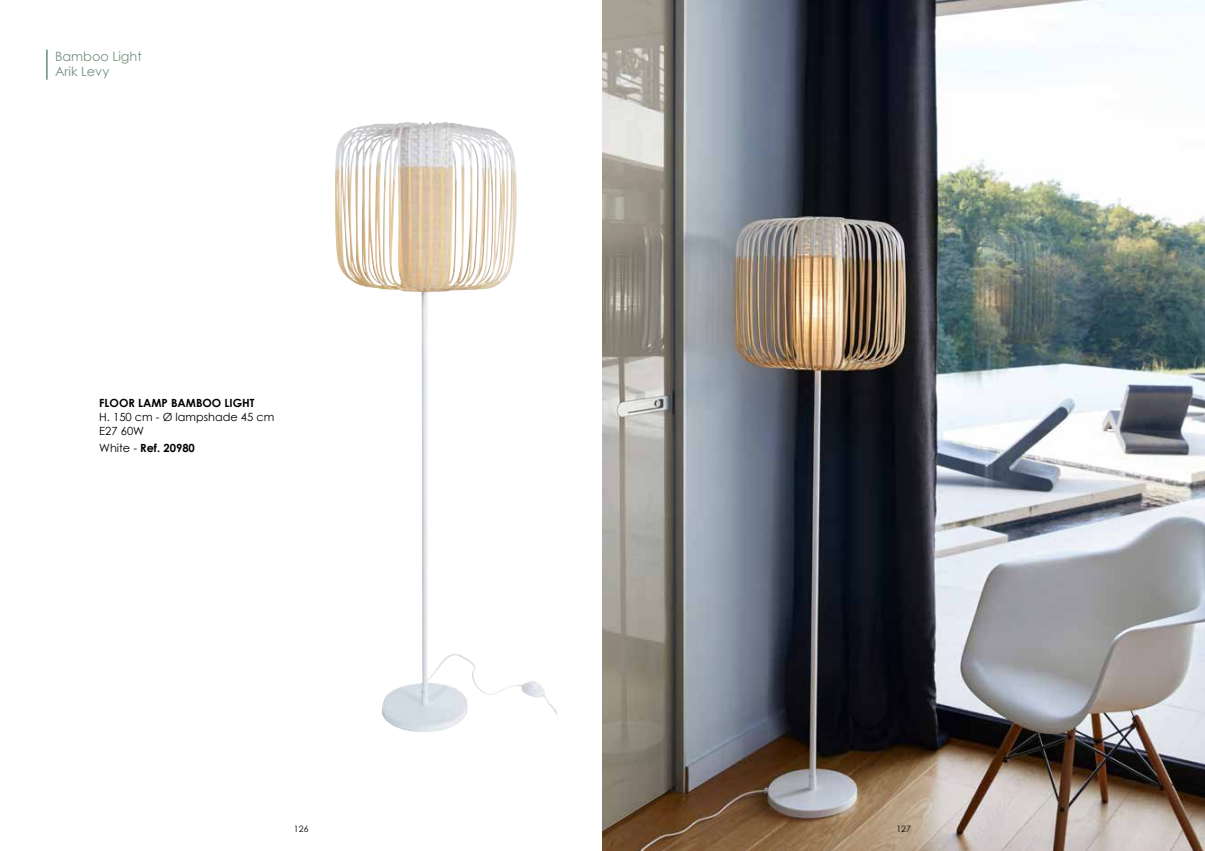
<style>
.page{position:relative;width:1205px;height:851px;background:#fff}
.page>*{position:absolute;margin:0;border:0;box-sizing:border-box;transform-origin:0 0}
.t1{font:12.88px/15.4px "Century Gothic";color:#75917e}
.t2{font:700 11.25px "Century Gothic";color:#000}
.t3{font:11.25px/13.8px "Century Gothic";color:#000}
.t4{font:8.75px "Century Gothic";letter-spacing:.01em;color:#000}
.s1{font-weight:400}
</style>
<div class="page">
<hr style="left:46px;top:50px;width:2px;height:30px;background:#75917e">
<img style="left:335px;top:122px;width:222px;height:610px">
<img style="left:602px;top:0;width:603px;height:850px">
<p class="t1" style="left:55px;top:48px;width:88px">Bamboo Light<br>Arik Levy</p>
<p class="t2" style="left:99px;top:394px;width:157px">FLOOR LAMP BAMBOO LIGHT</p>
<p class="t3" style="left:99px;top:410px;width:177px">H. 150 cm - Ø lampshade 45 cm<br>E27 60W</p>
<p class="t2" style="left:99px;top:439px;width:97px"><span class="s1">White -</span> Ref. 20980</p>
<p class="t4" style="left:294px;top:822px;width:16px">126</p>
<p class="t4" style="left:896px;top:822px;width:16px">127</p>
</div>
